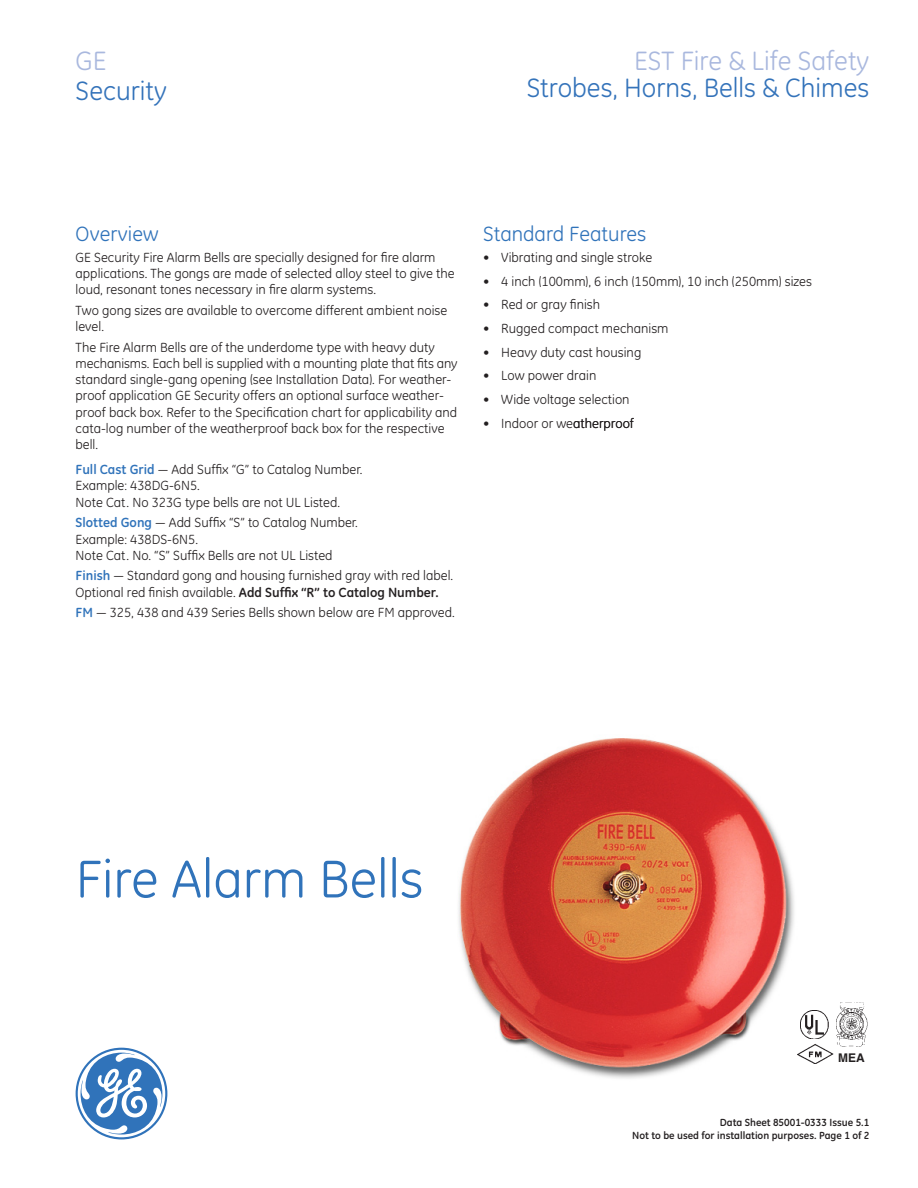
<style>
.page{position:relative;width:918px;height:1188px;background:#fff}
.page>*{position:absolute;margin:0;border:0;box-sizing:border-box;transform-origin:0 0}
.t1{font:54px "GE Inspira";color:#3073ba}
.t2{font:27px "GE Inspira";color:#3473ba}
.t3{font:27px "GE Inspira";color:#a9b8de}
.HEAD{font:21px "GE Inspira";color:#3073ba}
.BODY{font:13.5px/16.2px "GE Inspira";color:#231f20}
.Features{font:13.5px "GE Inspira";color:#231f20}
.t4{font:700 12px "Helvetica";color:#231f20}
.t5{font:700 10.5px "GE Inspira";color:#231f20}
.s1{font-weight:700;color:#3073ba}
.s2{font-weight:700}
</style>
<div class="page">
<svg style="left:76px;top:1048px;width:91px;height:91px"></svg>
<img style="left:458px;top:738px;width:336px;height:341px">
<img style="left:800px;top:1010px;width:29px;height:29px">
<img style="left:836px;top:1002px;width:31px;height:44px">
<img style="left:797px;top:1044px;width:36px;height:20px">
<p class="t3" style="left:76px;top:46px;width:32px">GE</p>
<p class="t2" style="left:76px;top:76px;width:93px">Security</p>
<p class="t3" style="left:634px;top:46px;width:237px">EST Fire &amp; Life Safety</p>
<p class="t2" style="left:527px;top:73px;width:344px">Strobes, Horns, Bells &amp; Chimes</p>
<p class="HEAD" style="left:76px;top:222px;width:84px">Overview</p>
<p class="BODY" style="left:76px;top:249px;width:381px">GE Security Fire Alarm Bells are specially designed for fire alarm applications. The gongs are made of selected alloy steel to give the loud, resonant tones necessary in fire alarm systems.</p>
<p class="BODY" style="left:76px;top:302px;width:373px">Two gong sizes are available to overcome different ambient noise level.</p>
<p class="BODY" style="left:76px;top:339px;width:384px">The Fire Alarm Bells are of the underdome type with heavy duty mechanisms. Each bell is supplied with a mounting plate that fits any standard single-gang opening (see Installation Data). For weather&shy;proof application GE Security offers an optional surface weather&shy;proof back box. Refer to the Specification chart for applicability and cata-log number of the weatherproof back box for the respective bell.</p>
<p class="BODY" style="left:76px;top:462px;width:288px"><span class="s1">Full Cast Grid</span> — Add Suffix “G” to Catalog Number.<br>Example: 438DG-6N5.<br>Note Cat. No 323G type bells are not UL Listed.</p>
<p class="BODY" style="left:76px;top:515px;width:284px"><span class="s1">Slotted Gong</span> — Add Suffix “S” to Catalog Number.<br>Example: 438DS-6N5.<br>Note Cat. No. “S” Suffix Bells are not UL Listed</p>
<p class="BODY" style="left:76px;top:568px;width:379px"><span class="s1">Finish</span> — Standard gong and housing furnished gray with red label.<br>Optional red finish available. <span class="s2">Add Suffix “R” to Catalog Number.</span></p>
<p class="BODY" style="left:76px;top:605px;width:381px"><span class="s1">FM</span> — 325, 438 and 439 Series Bells shown below are FM approved.</p>
<p class="HEAD" style="left:483px;top:222px;width:165px">Standard Features</p>
<p class="Features" style="left:501px;top:250px;width:152px">Vibrating and single stroke</p>
<p class="Features" style="left:501px;top:273px;width:312px">4 inch (100mm), 6 inch (150mm), 10 inch (250mm) sizes</p>
<p class="Features" style="left:501px;top:297px;width:100px">Red or gray finish</p>
<p class="Features" style="left:501px;top:321px;width:169px">Rugged compact mechanism</p>
<p class="Features" style="left:501px;top:344px;width:142px">Heavy duty cast housing</p>
<p class="Features" style="left:501px;top:368px;width:97px">Low power drain</p>
<p class="Features" style="left:501px;top:392px;width:130px">Wide voltage selection</p>
<p class="Features" style="left:501px;top:416px;width:73px">Indoor or we</p>
<p class="BODY" style="left:483px;top:245px;width:8px;line-height:23.7px;text-align:justify">• • • • • • • •</p>
<p class="t1" style="left:76px;top:849px;width:349px">Fire Alarm Bells</p>
<p class="t4" style="left:838px;top:1050px;width:28px">MEA</p>
<p class="t5" style="left:720px;top:1116px;width:151px">Data Sheet 85001-0333 Issue 5.1</p>
<p class="t5" style="left:632px;top:1128px;width:239px">Not to be used for installation purposes. Page of 2</p>
</div>
